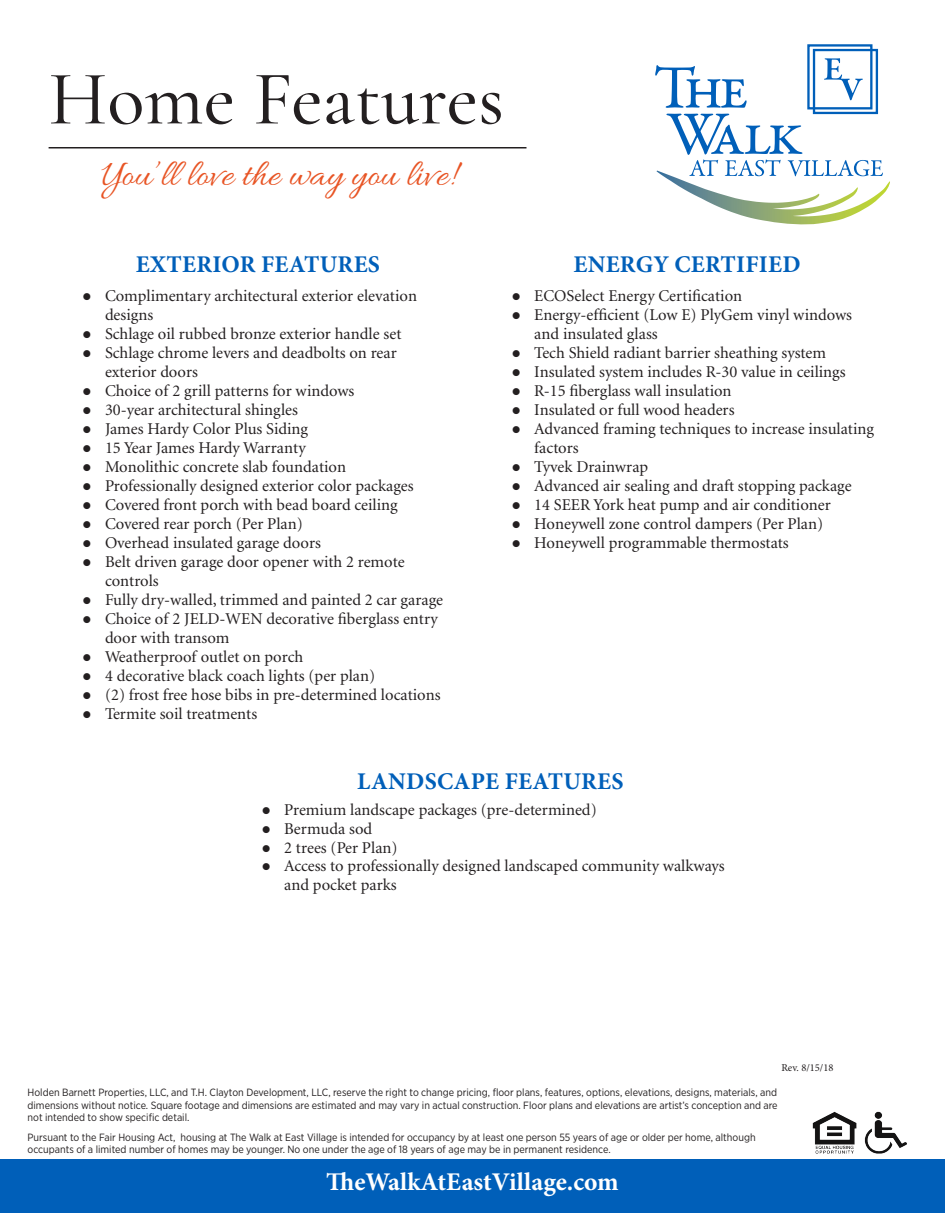
<style>
.page{position:relative;width:945px;height:1215px;background:#fff}
.page>*{position:absolute;margin:0;border:0;box-sizing:border-box;transform-origin:0 0}
.t1{font:500 77.25px "Cormorant Garamond";color:#231f20}
.t2{font:38.25px "Allura";color:#e85424}
.t3{font:700 25.5px "Minion Pro";color:#fff}
.heading{font:700 24px "Minion Pro";letter-spacing:.01em;color:#005fb9}
.List{font:16.5px/18.9px "Minion";color:#231f20}
.t4{font:10.5px/12.6px "Gotham Narrow";color:#231f20;text-align:justify}
.t5{font:10.5px "Minion Pro";color:#231f20}
</style>
<div class="page">
<div style="left:0;top:1159px;width:945px;height:54px;background:#005fb9"></div>
<svg style="left:655px;top:65px;width:92px;height:43px"></svg>
<svg style="left:657px;top:114px;width:233px;height:111px"></svg>
<div style="left:807px;top:44px;width:66px;height:65px;border:2px solid #005fb9"></div>
<div style="left:813px;top:49px;width:65px;height:65px;border:2px solid #005fb9"></div>
<svg style="left:824px;top:58px;width:39px;height:42px"></svg>
<hr style="left:49px;top:147px;width:478px;height:1px;background:#231f20">
<img style="left:812px;top:1111px;width:95px;height:43px">
<p class="t1" style="left:49px;top:51px;width:457px">Home Features</p>
<p class="t2" style="left:101px;top:153px;width:355px">You’ll love the way you live!</p>
<p class="heading" style="left:136px;top:247px;width:246px">EXTERIOR FEATURES</p>
<p class="List" style="left:105px;top:287px;width:314px;text-indent:-22px">● Complimentary architectural exterior elevation designs</p>
<p class="List" style="left:82px;top:325px;width:320px">● Schlage oil rubbed bronze exterior handle set</p>
<p class="List" style="left:105px;top:344px;width:293px;text-indent:-22px">● Schlage chrome levers and deadbolts on rear exterior doors</p>
<p class="List" style="left:82px;top:382px;width:273px">● Choice of 2 grill patterns for windows</p>
<p class="List" style="left:82px;top:401px;width:217px">● 30-year architectural shingles</p>
<p class="List" style="left:82px;top:420px;width:227px">● James Hardy Color Plus Siding</p>
<p class="List" style="left:82px;top:439px;width:225px">● 15 Year James Hardy Warranty</p>
<p class="List" style="left:82px;top:458px;width:265px">● Monolithic concrete slab foundation</p>
<p class="List" style="left:82px;top:477px;width:333px">● Professionally designed exterior color packages</p>
<p class="List" style="left:82px;top:496px;width:317px">● Covered front porch with bead board ceiling</p>
<p class="List" style="left:82px;top:515px;width:222px">● Covered rear porch (Per Plan)</p>
<p class="List" style="left:82px;top:534px;width:240px">● Overhead insulated garage doors</p>
<p class="List" style="left:105px;top:553px;width:301px;text-indent:-22px">● Belt driven garage door opener with 2 remote controls</p>
<p class="List" style="left:82px;top:591px;width:362px">● Fully dry-walled, trimmed and painted 2 car garage</p>
<p class="List" style="left:105px;top:610px;width:334px;text-indent:-22px">● Choice of 2 JELD-WEN decorative fiberglass entry door with transom</p>
<p class="List" style="left:82px;top:648px;width:222px">● Weatherproof outlet on porch</p>
<p class="List" style="left:82px;top:667px;width:294px">● 4 decorative black coach lights (per plan)</p>
<p class="List" style="left:82px;top:686px;width:360px">● (2) frost free hose bibs in pre-determined locations</p>
<p class="List" style="left:82px;top:705px;width:176px">● Termite soil treatments</p>
<p class="heading" style="left:574px;top:247px;width:229px">ENERGY CERTIFIED</p>
<p class="List" style="left:512px;top:287px;width:232px">● ECOSelect Energy Certification</p>
<p class="List" style="left:534px;top:306px;width:319px;text-indent:-22px">● Energy-efficient (Low E) PlyGem vinyl windows and insulated glass</p>
<p class="List" style="left:512px;top:344px;width:316px">● Tech Shield radiant barrier sheathing system</p>
<p class="List" style="left:512px;top:363px;width:335px">● Insulated system includes R-30 value in ceilings</p>
<p class="List" style="left:512px;top:382px;width:221px">● R-15 fiberglass wall insulation</p>
<p class="List" style="left:512px;top:401px;width:224px">● Insulated or full wood headers</p>
<p class="List" style="left:534px;top:420px;width:341px;text-indent:-22px">● Advanced framing techniques to increase insulating factors</p>
<p class="List" style="left:512px;top:458px;width:138px">● Tyvek Drainwrap</p>
<p class="List" style="left:512px;top:477px;width:341px">● Advanced air sealing and draft stopping package</p>
<p class="List" style="left:512px;top:496px;width:321px">● 14 SEER York heat pump and air conditioner</p>
<p class="List" style="left:512px;top:515px;width:313px">● Honeywell zone control dampers (Per Plan)</p>
<p class="List" style="left:512px;top:534px;width:279px">● Honeywell programmable thermostats</p>
<p class="heading" style="left:357px;top:764px;width:268px">LANDSCAPE FEATURES</p>
<p class="List" style="left:262px;top:800px;width:337px">● Premium landscape packages (pre-determined)</p>
<p class="List" style="left:262px;top:819px;width:112px">● Bermuda sod</p>
<p class="List" style="left:262px;top:838px;width:137px">● 2 trees (Per Plan)</p>
<p class="List" style="left:284px;top:857px;width:442px;text-indent:-22px">● Access to professionally designed landscaped community walkways and pocket parks</p>
<p class="t5" style="left:781px;top:1061px;width:54px">Rev. 8/15/18</p>
<p class="t4" style="left:28px;top:1086px;width:752px">Holden Barnett Properties, LLC, and T.H. Clayton Development, LLC, reserve the right to change pricing, floor plans, features, options, elevations, designs, materials, and dimensions without notice. Square footage and dimensions are estimated and may vary in actual construction. Floor plans and elevations are artist’s conception and are not intended to show specific detail.</p>
<p class="t4" style="left:28px;top:1130px;width:730px">Pursuant to the Fair Housing Act, housing at The Walk at East Village is intended for occupancy by at least one person 55 years of age or older per home, although occupants of a limited number of homes may be younger. No one under the age of 18 years of age may be in permanent residence.</p>
<p class="t3" style="left:326px;top:1164px;width:294px">TheWalkAtEastVillage.com</p>
</div>
